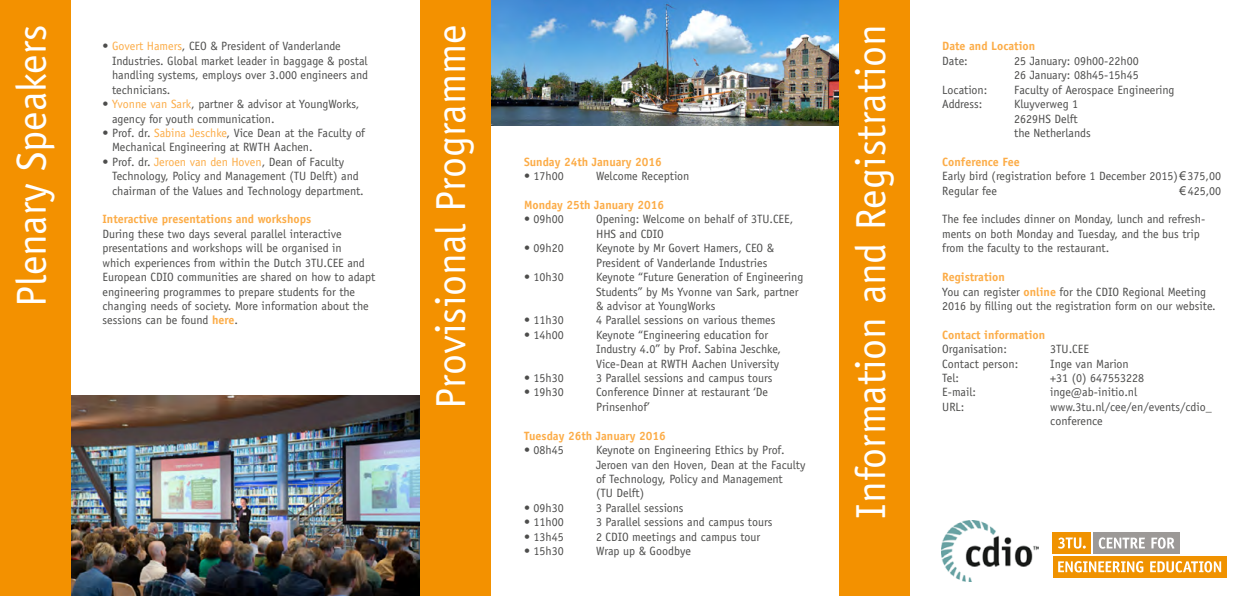
<style>
.page{position:relative;width:1259px;height:596px;background:#fff}
.page>*{position:absolute;margin:0;border:0;box-sizing:border-box;transform-origin:0 0}
.t1{font:42px "Officina Sans";color:#fff}
.t2{font:12px/14.4px "Officina Sans";color:#4d4d4c}
.t3{font:700 12px "Officina Sans Std";color:#fcac47}
.t4{font:12px "Officina Sans";letter-spacing:-.02em;color:#4d4d4c}
.s1{color:#fcac47}
.s2{font-family:"Officina Sans Std";font-weight:700;color:#fcac47}
.s3{font-family:"Arial"}
</style>
<div class="page">
<img style="left:490px;top:0;width:349px;height:126px">
<img style="left:71px;top:395px;width:349px;height:200px">
<div style="left:420px;top:0;width:70px;height:595px;background:#f39100"></div>
<div style="left:839px;top:0;width:71px;height:595px;background:#f39100"></div>
<div style="left:0;top:0;width:71px;height:595px;background:#f39100"></div>
<img style="left:941px;top:520px;width:97px;height:61px">
<div style="left:1052px;top:555px;width:174px;height:22px;background:#f09200"></div>
<div style="left:1093px;top:532px;width:87px;height:21px;background:#9c9997"></div>
<div style="left:1052px;top:532px;width:39px;height:21px;background:#f09200"></div>
<svg style="left:1058px;top:537px;width:27px;height:11px"></svg>
<svg style="left:1098px;top:537px;width:47px;height:11px"></svg>
<svg style="left:1151px;top:537px;width:23px;height:11px"></svg>
<svg style="left:1058px;top:561px;width:85px;height:11px"></svg>
<svg style="left:1150px;top:561px;width:71px;height:11px"></svg>
<h1 class="t1" style="left:426px;top:408px;width:385px;rotate:-90deg">Provisional Programme</h1>
<h1 class="t1" style="left:7px;top:307px;width:284px;rotate:-90deg">Plenary Speakers</h1>
<h1 class="t1" style="left:846px;top:518px;width:495px;rotate:-90deg">Information and Registration</h1>
<p class="t2" style="left:112px;top:39px;width:258px;text-indent:-10px">• <span class="s1">Govert Hamers</span>, CEO &amp; President of Vanderlande Industries. Global market leader in baggage &amp; postal handling systems, employs over 3.000 engineers and technicians.</p>
<p class="t2" style="left:112px;top:97px;width:249px;text-indent:-10px">• <span class="s1">Yvonne van Sark</span>, partner &amp; advisor at YoungWorks, agency for youth communication.</p>
<p class="t2" style="left:112px;top:126px;width:254px;text-indent:-10px">• Prof. dr. <span class="s1">Sabina Jeschke</span>, Vice Dean at the Faculty of<br>Mechanical Engineering at RWTH Aachen.</p>
<p class="t2" style="left:112px;top:154px;width:253px;text-indent:-10px">• Prof. dr. <span class="s1">Jeroen van den Hoven</span>, Dean of Faculty<br>Technology, Policy and Management (TU Delft) and chairman of the Values and Technology department.</p>
<p class="t3" style="left:102px;top:212px;width:210px">Interactive presentations and workshops</p>
<p class="t2" style="left:102px;top:226px;width:274px">During these two days several parallel interactive presentations and workshops will be organised in<br>which experiences from within the Dutch 3TU.CEE and European CDIO communities are shared on how to adapt engineering programmes to prepare students for the changing needs of society. More information about the sessions can be found <span class="s2">here</span>.</p>
<p class="t3" style="left:524px;top:154px;width:139px">Sunday 24th January 2016</p>
<p class="t2" style="left:524px;top:169px;width:41px">• 17h00</p>
<p class="t2" style="left:596px;top:169px;width:95px">Welcome Reception</p>
<p class="t3" style="left:524px;top:197px;width:142px">Monday 25th January 2016</p>
<p class="t2" style="left:524px;top:212px;width:41px">• 09h00</p>
<p class="t2" style="left:596px;top:212px;width:199px">Opening: Welcome on behalf of 3TU.CEE,<br>HHS and CDIO</p>
<p class="t2" style="left:524px;top:241px;width:41px">• 09h20</p>
<p class="t2" style="left:596px;top:241px;width:180px">Keynote by Mr Govert Hamers, CEO &amp;<br>President of Vanderlande Industries</p>
<p class="t2" style="left:524px;top:270px;width:41px">• 10h30</p>
<p class="t2" style="left:596px;top:270px;width:209px">Keynote “Future Generation of Engineering<br>Students” by Ms Yvonne van Sark, partner &amp; advisor at YoungWorks</p>
<p class="t2" style="left:524px;top:313px;width:41px">• 11h30</p>
<p class="t2" style="left:596px;top:313px;width:181px">4 Parallel sessions on various themes</p>
<p class="t2" style="left:524px;top:327px;width:41px">• 14h00</p>
<p class="t2" style="left:596px;top:327px;width:186px">Keynote “Engineering education for<br>Industry 4.0” by Prof. Sabina Jeschke,<br>Vice-Dean at RWTH Aachen University</p>
<p class="t2" style="left:524px;top:370px;width:41px">• 15h30</p>
<p class="t2" style="left:596px;top:370px;width:178px">3 Parallel sessions and campus tours</p>
<p class="t2" style="left:524px;top:385px;width:41px">• 19h30</p>
<p class="t2" style="left:596px;top:385px;width:173px">Conference Dinner at restaurant ‘De<br>Prinsenhof’</p>
<p class="t3" style="left:524px;top:428px;width:143px">Tuesday 26th January 2016</p>
<p class="t2" style="left:524px;top:442px;width:41px">• 08h45</p>
<p class="t2" style="left:596px;top:442px;width:211px">Keynote on Engineering Ethics by Prof.<br>Jeroen van den Hoven, Dean at the Faculty of Technology, Policy and Management<br>(TU Delft)</p>
<p class="t2" style="left:524px;top:500px;width:41px">• 09h30</p>
<p class="t2" style="left:596px;top:500px;width:89px">3 Parallel sessions</p>
<p class="t2" style="left:524px;top:514px;width:41px">• 11h00</p>
<p class="t2" style="left:596px;top:514px;width:178px">3 Parallel sessions and campus tours</p>
<p class="t2" style="left:524px;top:529px;width:41px">• 13h45</p>
<p class="t2" style="left:596px;top:529px;width:166px">2 CDIO meetings and campus tour</p>
<p class="t2" style="left:524px;top:543px;width:41px">• 15h30</p>
<p class="t2" style="left:596px;top:543px;width:96px">Wrap up &amp; Goodbye</p>
<p class="t3" style="left:942px;top:39px;width:94px">Date and Location</p>
<p class="t2" style="left:942px;top:54px;width:27px">Date:</p>
<p class="t2" style="left:1014px;top:54px;width:126px">25 January: 09h00-22h00<br>26 January: 08h45-15h45</p>
<p class="t2" style="left:942px;top:82px;width:47px">Location:</p>
<p class="t2" style="left:1014px;top:82px;width:162px">Faculty of Aerospace Engineering</p>
<p class="t4" style="left:942px;top:97px;width:42px">Address:</p>
<p class="t2" style="left:1014px;top:97px;width:78px">Kluyverweg 1<br>2629HS Delft the Netherlands</p>
<p class="t3" style="left:942px;top:154px;width:79px">Conference Fee</p>
<p class="t2" style="left:942px;top:169px;width:280px">Early bird (registration before 1 December 2015) <span class="s3">€</span>375,00<br>Regular fee</p>
<p class="t2" style="left:1179px;top:183px;width:43px"><span class="s3">€</span>425,00</p>
<p class="t2" style="left:942px;top:212px;width:265px">The fee includes dinner on Monday, lunch and refresh&shy;ments on both Monday and Tuesday, and the bus trip from the faculty to the restaurant.</p>
<p class="t3" style="left:942px;top:269px;width:64px">Registration</p>
<p class="t2" style="left:942px;top:284px;width:275px">You can register <span class="s2">online</span> for the CDIO Regional Meeting<br>2016 by filling out the registration form on our website.</p>
<p class="t3" style="left:942px;top:327px;width:104px">Contact information</p>
<p class="t2" style="left:942px;top:342px;width:66px">Organisation:</p>
<p class="t2" style="left:1050px;top:342px;width:40px">3TU.CEE</p>
<p class="t2" style="left:942px;top:356px;width:78px">Contact person:</p>
<p class="t2" style="left:1050px;top:356px;width:80px">Inge van Marion</p>
<p class="t2" style="left:942px;top:370px;width:18px">Tel:</p>
<p class="t2" style="left:1050px;top:370px;width:95px">+31 (0) 647553228</p>
<p class="t2" style="left:942px;top:385px;width:35px">E-mail:</p>
<p class="t2" style="left:1050px;top:385px;width:88px">inge@ab-initio.nl</p>
<p class="t2" style="left:942px;top:399px;width:24px">URL:</p>
<p class="t2" style="left:1050px;top:399px;width:163px">www.3tu.nl/cee/en/events/cdio_ conference</p>
</div>
